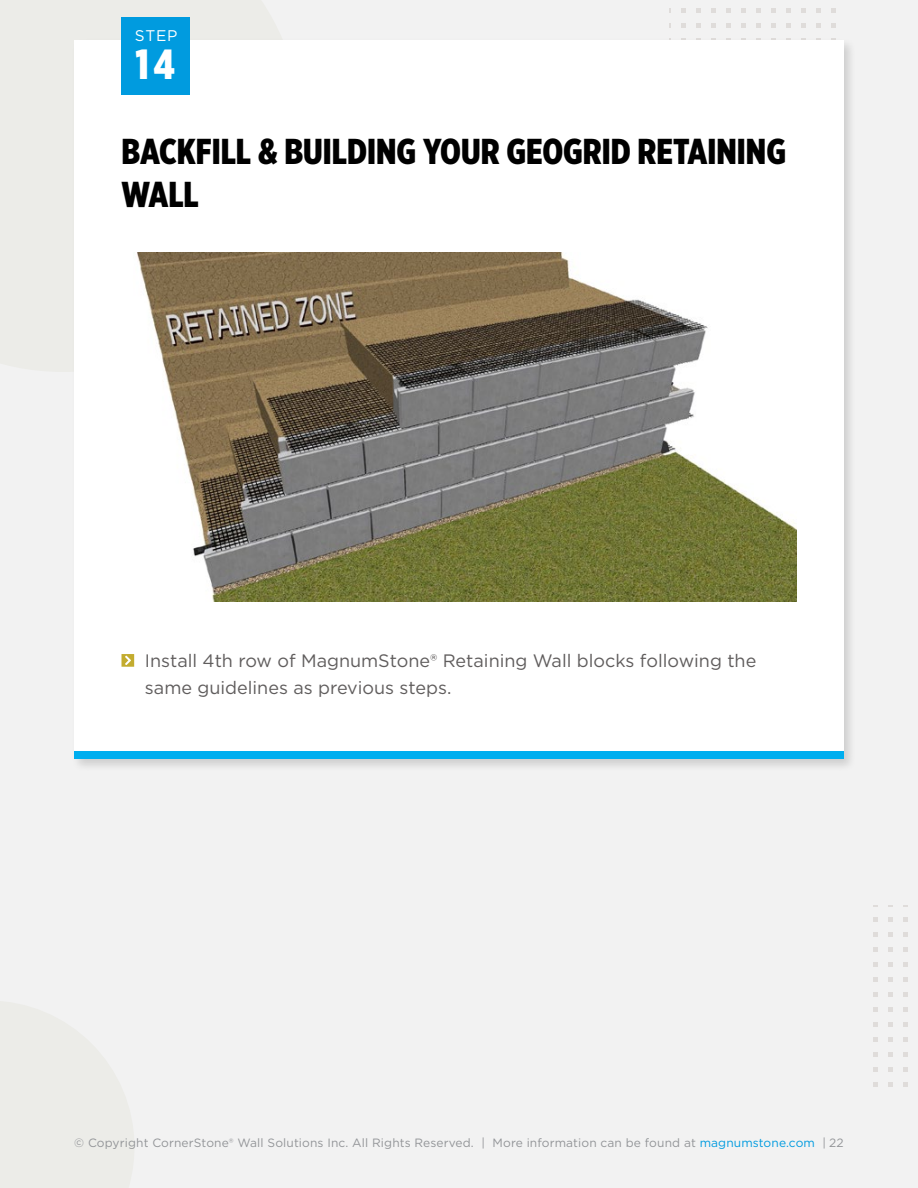
<style>
.page{position:relative;width:918px;height:1188px;background:#f2f2f2}
.page>*{position:absolute;margin:0;border:0;box-sizing:border-box;transform-origin:0 0}
.t1{font:900 42px "Gotham X Narrow";color:#fff}
.t2{font:900 36px/43.2px "Gotham X Narrow";color:#000}
.t3{font:18px/27px "Gotham";color:#605d5d}
.t4{font:15.45px "Gotham";color:#fff}
.t5{font:12px "Gotham";letter-spacing:.01em;color:#939598}
.s1{color:#009bdf}
</style>
<div class="page">
<svg style="left:670px;top:8px;width:166px;height:20px"></svg>
<svg style="left:873px;top:905px;width:35px;height:182px"></svg>
<div style="left:71px;top:37px;width:786px;height:736px;background:#000;opacity:.15"></div>
<div style="left:74px;top:40px;width:770px;height:719px;background:#fff"></div>
<div style="left:122px;top:17px;width:68px;height:77px;background:#009bdf"></div>
<svg style="left:122px;top:654px;width:12px;height:13px"></svg>
<div style="left:74px;top:752px;width:770px;height:7px;background:#00aeef"></div>
<img style="left:137px;top:253px;width:659px;height:349px">
<p class="t4" style="left:135px;top:29px;width:44px">STEP</p>
<h1 class="t1" style="left:136px;top:46px;width:41px">14</h1>
<h2 class="t2" style="left:122px;top:131px;width:666px">BACKFILL &amp; BUILDING YOUR GEOGRID RETAINING<br>WALL</h2>
<h3 class="t3" style="left:145px;top:648px;width:613px">Install 4th row of MagnumStone® Retaining Wall blocks following the same guidelines as previous steps.</h3>
<p class="t5" style="left:74px;top:1138px;width:771px">© Copyright CornerStone® Wall Solutions Inc. All Rights Reserved. | More information can be found at <span class="s1">magnumstone.com</span> | 22</p>
</div>
